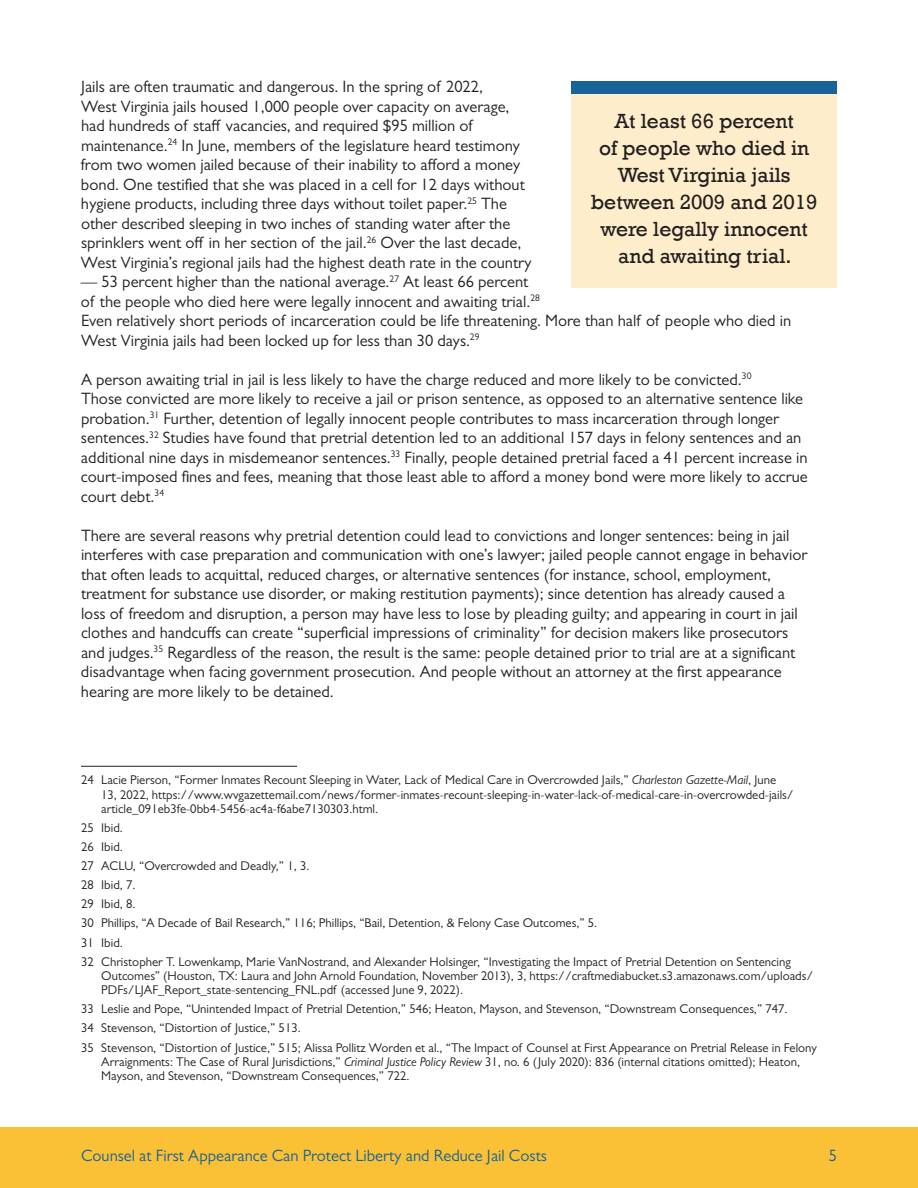
<style>
.page{position:relative;width:918px;height:1188px;background:#fff}
.page>*{position:absolute;margin:0;border:0;box-sizing:border-box;transform-origin:0 0}
.t1{font:21px/27px "Rockwell";color:#231f20;text-align:center}
.t2{font:16.5px/19.5px "Gill Sans MT Pro";color:#231f20}
.t3{font:16.5px "Gill Sans MT Pro";color:#18639a}
.t4{font:12.75px/19px "Gill Sans MT Pro";color:#231f20}
.s1{font-style:italic}
</style>
<div class="page">
<div style="left:0;top:1127px;width:918px;height:61px;background:#fac136"></div>
<hr style="left:81px;top:766px;width:216px;height:1px;background:#231f20">
<div style="left:571px;top:82px;width:266px;height:206px;background:#fdedca"></div>
<div style="left:571px;top:81px;width:266px;height:12px;background:#18639a"></div>
<p class="t2" style="left:81px;top:77px;width:452px">Jails are often traumatic and dangerous. In the spring of 2022,<br>West Virginia jails housed 1,000 people over capacity on average, had hundreds of staff vacancies, and required $95 million of maintenance.<sup>24</sup> In June, members of the legislature heard testimony from two women jailed because of their inability to afford a money bond. One testified that she was placed in a cell for 12 days without hygiene products, including three days without toilet paper.<sup>25</sup> The other described sleeping in two inches of standing water after the sprinklers went off in her section of the jail.<sup>26</sup> Over the last decade, West Virginia’s regional jails had the highest death rate in the country</p>
<p class="t2" style="left:81px;top:272px;width:712px">— 53 percent higher than the national average.<sup>27</sup> At least 66 percent<br>of the people who died here were legally innocent and awaiting trial.<sup>28<br></sup>Even relatively short periods of incarceration could be life threatening. More than half of people who died in West Virginia jails had been locked up for less than 30 days.<sup>29</sup></p>
<p class="t2" style="left:81px;top:369px;width:728px">A person awaiting trial in jail is less likely to have the charge reduced and more likely to be convicted.<sup>30<br></sup>Those convicted are more likely to receive a jail or prison sentence, as opposed to an alternative sentence like probation.<sup>31</sup> Further, detention of legally innocent people contributes to mass incarceration through longer sentences.<sup>32</sup> Studies have found that pretrial detention led to an additional 157 days in felony sentences and an additional nine days in misdemeanor sentences.<sup>33</sup> Finally, people detained pretrial faced a 41 percent increase in court-imposed fines and fees, meaning that those least able to afford a money bond were more likely to accrue court debt.<sup>34</sup></p>
<p class="t2" style="left:81px;top:525px;width:728px">There are several reasons why pretrial detention could lead to convictions and longer sentences: being in jail interferes with case preparation and communication with one’s lawyer; jailed people cannot engage in behavior that often leads to acquittal, reduced charges, or alternative sentences (for instance, school, employment, treatment for substance use disorder, or making restitution payments); since detention has already caused a loss of freedom and disruption, a person may have less to lose by pleading guilty; and appearing in court in jail clothes and handcuffs can create “superficial impressions of criminality” for decision makers like prosecutors and judges.<sup>35</sup> Regardless of the reason, the result is the same: people detained prior to trial are at a significant disadvantage when facing government prosecution. And people without an attorney at the first appearance hearing are more likely to be detained.</p>
<p class="t1" style="left:591px;top:108px;width:228px">At least 66 percent<br>of people who died in<br>West Virginia jails between 2009 and 2019 were legally innocent and awaiting trial.</p>
<p class="t4" style="left:101px;top:773px;width:694px;line-height:14.2px;text-indent:-20px">24 Lacie Pierson, “Former Inmates Recount Sleeping in Water, Lack of Medical Care in Overcrowded Jails,” <span class="s1">Charleston Gazette-Mail</span>, June<br>13, 2022, https://www.wvgazettemail.com/news/former-inmates-recount-sleeping-in-water-lack-of-medical-care-in-overcrowded-jails/ article_091eb3fe-0bb4-5456-ac4a-f6abe7130303.html.</p>
<p class="t4" style="left:81px;top:818px;width:711px">25 Ibid.<br>26 Ibid.<br>27 ACLU, “Overcrowded and Deadly,” 1, 3.<br>28 Ibid, 7.<br>29 Ibid, 8.<br>30 Phillips, “A Decade of Bail Research,” 116; Phillips, “Bail, Detention, &amp; Felony Case Outcomes,” 5.<br>31 Ibid.<br>32 Christopher T. Lowenkamp, Marie VanNostrand, and Alexander Holsinger, “Investigating the Impact of Pretrial Detention on Sentencing</p>
<p class="t4" style="left:101px;top:968px;width:714px;line-height:14.2px">Outcomes” (Houston, TX: Laura and John Arnold Foundation, November 2013), 3, https://craftmediabucket.s3.amazonaws.com/uploads/<br>PDFs/LJAF_Report_state-sentencing_FNL.pdf (accessed June 9, 2022).</p>
<p class="t4" style="left:81px;top:999px;width:738px">33 Leslie and Pope, “Unintended Impact of Pretrial Detention,” 546; Heaton, Mayson, and Stevenson, “Downstream Consequences,” 747.<br>34 Stevenson, “Distortion of Justice,” 513.<br>35 Stevenson, “Distortion of Justice,” 515; Alissa Pollitz Worden et al., “The Impact of Counsel at First Appearance on Pretrial Release in Felony</p>
<p class="t4" style="left:101px;top:1054px;width:700px;line-height:14.2px">Arraignments: The Case of Rural Jurisdictions,” <span class="s1">Criminal Justice Policy Review</span> 31, no. 6 (July 2020): 836 (internal citations omitted); Heaton,<br>Mayson, and Stevenson, “Downstream Consequences,” 722.</p>
<p class="t3" style="left:81px;top:1146px;width:468px">Counsel at First Appearance Can Protect Liberty and Reduce Jail Costs</p>
<p class="t3" style="left:829px;top:1146px;width:10px">5</p>
</div>
